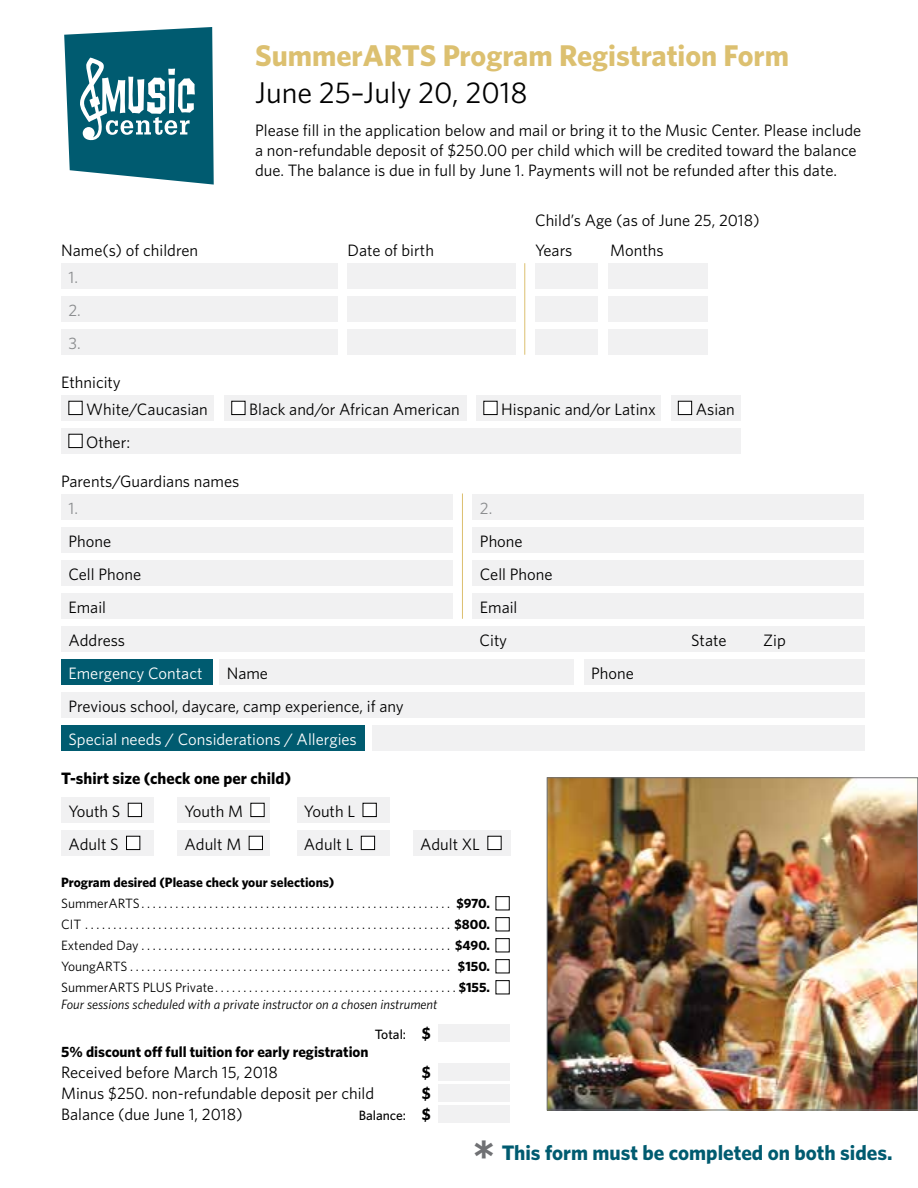
<style>
.page{position:relative;width:918px;height:1188px;background:#fff}
.page>*{position:absolute;margin:0;border:0;box-sizing:border-box;transform-origin:0 0}
.t1{font:700 30px "Whitney";color:#dcc070}
.t2{font:30px "Whitney";color:#000}
.t3{font:700 21px "Whitney";color:#005b70}
.t4{font:16.5px/19.8px "Whitney";color:#000}
.t5{font:16.5px "Whitney";color:#fff}
.t6{font:700 16.5px "Whitney";color:#000}
.t7{font:16.5px/33px "Whitney";color:#8a8c8e}
.t8{font:700 15px "Whitney";color:#000}
.t9{font:13.5px/21px "Whitney";color:#000}
.t10{font:italic 13.5px/29.2px "Whitney";color:#000}
.t11{font:500 13.5px "Whitney";color:#000}
.s1{font-weight:700}
.s2{font-weight:500;font-style:normal}
.s3{font-weight:700;font-style:normal;font-size:16.5px}
.s4{font-weight:700;font-size:16.5px}
.s5{font-family:"Verdana";font-size:36px;color:#707174}
</style>
<div class="page">
<svg style="left:64px;top:27px;width:150px;height:158px"></svg>
<div style="left:61px;top:263px;width:276px;height:26px;background:#f1f1f2"></div>
<div style="left:347px;top:263px;width:169px;height:26px;background:#f1f1f2"></div>
<div style="left:535px;top:263px;width:63px;height:26px;background:#f1f1f2"></div>
<div style="left:608px;top:263px;width:99px;height:26px;background:#f1f1f2"></div>
<div style="left:61px;top:296px;width:276px;height:26px;background:#f1f1f2"></div>
<div style="left:347px;top:296px;width:169px;height:26px;background:#f1f1f2"></div>
<div style="left:535px;top:296px;width:63px;height:26px;background:#f1f1f2"></div>
<div style="left:608px;top:296px;width:99px;height:26px;background:#f1f1f2"></div>
<div style="left:61px;top:329px;width:276px;height:26px;background:#f1f1f2"></div>
<div style="left:347px;top:329px;width:169px;height:26px;background:#f1f1f2"></div>
<div style="left:535px;top:329px;width:63px;height:26px;background:#f1f1f2"></div>
<div style="left:608px;top:329px;width:99px;height:26px;background:#f1f1f2"></div>
<div style="left:61px;top:395px;width:153px;height:26px;background:#f1f1f2"></div>
<div style="left:69px;top:401px;width:13px;height:14px;background:#fff"></div>
<div style="left:224px;top:395px;width:242px;height:26px;background:#f1f1f2"></div>
<div style="left:232px;top:401px;width:13px;height:14px;background:#fff"></div>
<div style="left:231px;top:401px;width:14px;height:14px;border:1px solid #000"></div>
<div style="left:476px;top:395px;width:185px;height:26px;background:#f1f1f2"></div>
<div style="left:484px;top:401px;width:13px;height:14px;background:#fff"></div>
<div style="left:671px;top:395px;width:70px;height:26px;background:#f1f1f2"></div>
<div style="left:678px;top:401px;width:14px;height:14px;background:#fff"></div>
<div style="left:678px;top:401px;width:14px;height:14px;border:1px solid #000"></div>
<div style="left:61px;top:428px;width:680px;height:26px;background:#f1f1f2"></div>
<div style="left:69px;top:434px;width:13px;height:14px;background:#fff"></div>
<div style="left:61px;top:494px;width:392px;height:26px;background:#f1f1f2"></div>
<div style="left:473px;top:494px;width:391px;height:26px;background:#f1f1f2"></div>
<div style="left:61px;top:527px;width:392px;height:26px;background:#f1f1f2"></div>
<div style="left:473px;top:527px;width:391px;height:26px;background:#f1f1f2"></div>
<div style="left:61px;top:560px;width:392px;height:26px;background:#f1f1f2"></div>
<div style="left:473px;top:560px;width:391px;height:26px;background:#f1f1f2"></div>
<div style="left:61px;top:593px;width:392px;height:26px;background:#f1f1f2"></div>
<div style="left:473px;top:593px;width:391px;height:26px;background:#f1f1f2"></div>
<div style="left:61px;top:626px;width:803px;height:26px;background:#f1f1f2"></div>
<div style="left:61px;top:659px;width:151px;height:26px;background:#005b70"></div>
<div style="left:219px;top:659px;width:355px;height:26px;background:#f1f1f2"></div>
<div style="left:584px;top:659px;width:280px;height:26px;background:#f1f1f2"></div>
<div style="left:61px;top:692px;width:803px;height:26px;background:#f1f1f2"></div>
<div style="left:61px;top:725px;width:303px;height:26px;background:#005b70"></div>
<div style="left:372px;top:725px;width:492px;height:26px;background:#f1f1f2"></div>
<div style="left:61px;top:797px;width:93px;height:26px;background:#f1f1f2"></div>
<div style="left:128px;top:803px;width:14px;height:14px;background:#fff"></div>
<div style="left:128px;top:803px;width:14px;height:14px;border:1px solid #000"></div>
<div style="left:177px;top:797px;width:93px;height:26px;background:#f1f1f2"></div>
<div style="left:251px;top:803px;width:13px;height:14px;background:#fff"></div>
<div style="left:297px;top:797px;width:93px;height:26px;background:#f1f1f2"></div>
<div style="left:363px;top:803px;width:13px;height:14px;background:#fff"></div>
<div style="left:363px;top:803px;width:14px;height:14px;border:1px solid #000"></div>
<div style="left:61px;top:830px;width:93px;height:26px;background:#f1f1f2"></div>
<div style="left:127px;top:836px;width:13px;height:14px;background:#fff"></div>
<div style="left:126px;top:836px;width:14px;height:14px;border:1px solid #000"></div>
<div style="left:177px;top:830px;width:93px;height:26px;background:#f1f1f2"></div>
<div style="left:249px;top:836px;width:13px;height:14px;background:#fff"></div>
<div style="left:249px;top:836px;width:14px;height:14px;border:1px solid #000"></div>
<div style="left:297px;top:830px;width:93px;height:26px;background:#f1f1f2"></div>
<div style="left:361px;top:836px;width:14px;height:14px;background:#fff"></div>
<div style="left:361px;top:836px;width:14px;height:14px;border:1px solid #000"></div>
<div style="left:413px;top:830px;width:97px;height:26px;background:#f1f1f2"></div>
<div style="left:488px;top:836px;width:13px;height:14px;background:#fff"></div>
<div style="left:496px;top:896px;width:14px;height:14px;border:1px solid #000"></div>
<div style="left:496px;top:917px;width:14px;height:14px;border:1px solid #000"></div>
<div style="left:496px;top:938px;width:14px;height:14px;border:1px solid #000"></div>
<div style="left:496px;top:959px;width:14px;height:14px;border:1px solid #000"></div>
<div style="left:496px;top:980px;width:14px;height:14px;border:1px solid #000"></div>
<div style="left:438px;top:1024px;width:72px;height:18px;background:#f1f1f2"></div>
<div style="left:438px;top:1063px;width:72px;height:18px;background:#f1f1f2"></div>
<div style="left:438px;top:1084px;width:72px;height:18px;background:#f1f1f2"></div>
<div style="left:438px;top:1105px;width:72px;height:18px;background:#f1f1f2"></div>
<hr style="left:462px;top:494px;width:1px;height:125px;background:#dcc070">
<hr style="left:524px;top:263px;width:1px;height:92px;background:#dcc070">
<img style="left:549px;top:780px;width:367px;height:328px">
<div style="left:547px;top:778px;width:371px;height:332px;border:1px solid #707174"></div>
<h1 class="t1" style="left:255px;top:35px;width:536px">SummerARTS Program Registration Form</h1>
<h1 class="t2" style="left:255px;top:73px;width:274px">June 25–July 20, 2018</h1>
<p class="t4" style="left:255px;top:120px;width:608px">Please fill in the application below and mail or bring it to the Music Center. Please include a non-refundable deposit of $250.00 per child which will be credited toward the balance due. The balance is due in full by June 1. Payments will not be refunded after this date.</p>
<p class="t4" style="left:535px;top:210px;width:226px">Child’s Age (as of June 25, 2018)</p>
<p class="t4" style="left:61px;top:240px;width:139px">Name(s) of children</p>
<p class="t4" style="left:348px;top:240px;width:88px">Date of birth</p>
<p class="t4" style="left:535px;top:240px;width:39px">Years</p>
<p class="t4" style="left:610px;top:240px;width:55px">Months</p>
<p class="t7" style="left:68px;top:260px;width:14px">1.<br>2.<br>3.</p>
<p class="t4" style="left:86px;top:368px;width:123px;line-height:27.3px;text-indent:-25px">Ethnicity<br>White/Caucasian</p>
<p class="t4" style="left:249px;top:399px;width:212px">Black and/or African American</p>
<p class="t4" style="left:501px;top:399px;width:156px">Hispanic and/or Latinx</p>
<p class="t4" style="left:696px;top:399px;width:41px">Asian</p>
<p class="t4" style="left:86px;top:432px;width:45px">Other:</p>
<p class="t4" style="left:61px;top:471px;width:180px">Parents/Guardians names</p>
<p class="t7" style="left:68px;top:491px;width:11px">1.</p>
<p class="t7" style="left:480px;top:491px;width:14px">2.</p>
<p class="t4" style="left:68px;top:530px;width:44px">Phone</p>
<p class="t4" style="left:480px;top:530px;width:44px">Phone</p>
<p class="t4" style="left:68px;top:563px;width:74px">Cell Phone</p>
<p class="t4" style="left:480px;top:563px;width:74px">Cell Phone</p>
<p class="t4" style="left:68px;top:596px;width:39px">Email</p>
<p class="t4" style="left:480px;top:596px;width:39px">Email</p>
<p class="t4" style="left:68px;top:629px;width:58px">Address</p>
<p class="t4" style="left:480px;top:629px;width:29px">City</p>
<p class="t4" style="left:691px;top:629px;width:37px">State</p>
<p class="t4" style="left:763px;top:629px;width:24px">Zip</p>
<p class="t5" style="left:68px;top:662px;width:136px">Emergency Contact</p>
<p class="t4" style="left:227px;top:662px;width:43px">Name</p>
<p class="t4" style="left:591px;top:662px;width:44px">Phone</p>
<p class="t4" style="left:68px;top:695px;width:337px">Previous school, daycare, camp experience, if any</p>
<p class="t5" style="left:68px;top:728px;width:290px">Special needs / Considerations / Allergies</p>
<p class="t6" style="left:61px;top:767px;width:231px">T-shirt size (check one per child)</p>
<p class="t4" style="left:68px;top:801px;width:53px">Youth S</p>
<p class="t4" style="left:185px;top:801px;width:60px">Youth M</p>
<p class="t4" style="left:304px;top:801px;width:53px">Youth L</p>
<p class="t4" style="left:68px;top:834px;width:52px">Adult S</p>
<p class="t4" style="left:185px;top:834px;width:58px">Adult M</p>
<p class="t4" style="left:304px;top:834px;width:51px">Adult L</p>
<p class="t4" style="left:420px;top:834px;width:61px">Adult XL</p>
<p class="t9" style="left:61px;top:872px;width:431px"><span class="s1">Program desired (Please check your selections)<br></span>SummerARTS....................................................... <span class="s1">$970.<br></span>CIT................................................................. <span class="s1">$800.<br></span>Extended Day....................................................... <span class="s1">$490.<br></span>YoungARTS......................................................... <span class="s1">$150.<br></span>SummerARTSPLUS Private...........................................<span class="s1">$155.</span></p>
<p class="t10" style="left:375px;top:990px;width:64px;text-indent:-314px">Four sessions scheduled with a private instructor on a chosen instrument<br><span class="s2">Total:</span> <span class="s3">$</span></p>
<p class="t8" style="left:61px;top:1041px;width:309px">5% discount off full tuition for early registration</p>
<p class="t4" style="left:61px;top:1062px;width:218px">Received before March 15, 2018</p>
<p class="t6" style="left:422px;top:1061px;width:11px">$</p>
<p class="t4" style="left:61px;top:1083px;width:315px">Minus $250. non-refundable deposit per child</p>
<p class="t6" style="left:422px;top:1082px;width:11px">$</p>
<p class="t4" style="left:61px;top:1104px;width:183px">Balance (due June 1, 2018)</p>
<p class="t11" style="left:359px;top:1106px;width:74px">Balance: <span class="s4">$</span></p>
<p class="t3" style="left:471px;top:1139px;width:423px"><span class="s5">*</span> This form must be completed on both sides.</p>
</div>
